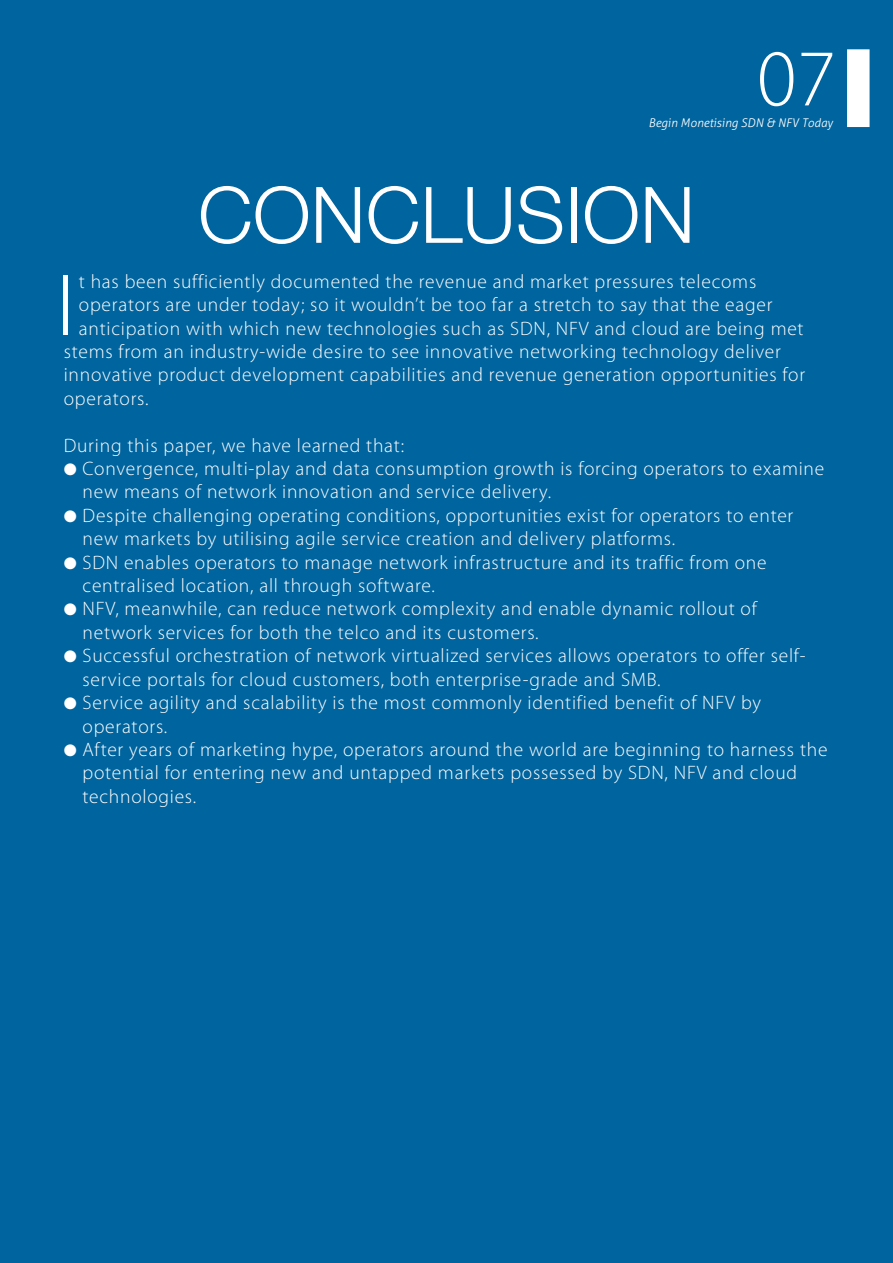
<style>
.page{position:relative;width:893px;height:1263px;background:#00649e}
.page>*{position:absolute;margin:0;border:0;box-sizing:border-box;transform-origin:0 0}
.t1{font:300 88.95px "Myriad Pro";color:#fff}
.t2{font:300 81px "Myriad Pro";color:#fff}
.t3{font:300 78px "Helvetica Neue LT Std";color:#fff}
.t4{font:300 19.5px/23.4px "Myriad Pro";letter-spacing:.04em;color:#fff}
.t5{font:italic 300 12px "Aller";color:#fff}
</style>
<div class="page">
<div style="left:847px;top:49px;width:22px;height:78px;background:#fff"></div>
<h2 class="t2" style="left:757px;top:34px;width:81px">07</h2>
<p class="t5" style="left:648px;top:115px;width:186px">Begin Monetising SDN &amp; NFV Today</p>
<h3 class="t3" style="left:198px;top:167px;width:499px">CONCLUSION</h3>
<h1 class="t1" style="left:57px;top:256px;width:20px">I</h1>
<p class="t4" style="left:79px;top:270px;width:679px">t has been sufficiently documented the revenue and market pressures telecoms</p>
<p class="t4" style="left:79px;top:293px;width:695px">operators are under today; so it wouldn’t be too far a stretch to say that the eager</p>
<p class="t4" style="left:79px;top:317px;width:726px">anticipation with which new technologies such as SDN, NFV and cloud are being met</p>
<p class="t4" style="left:64px;top:340px;width:719px">stems from an industry-wide desire to see innovative networking technology deliver</p>
<p class="t4" style="left:64px;top:364px;width:743px">innovative product development capabilities and revenue generation opportunities for</p>
<p class="t4" style="left:64px;top:387px;width:86px">operators.</p>
<p class="t4" style="left:64px;top:434px;width:342px">During this paper, we have learned that:</p>
<p class="t4" style="left:83px;top:457px;width:743px;text-indent:-19px">● Convergence, multi-play and data consumption growth is forcing operators to examine new means of network innovation and service delivery.</p>
<p class="t4" style="left:83px;top:504px;width:712px;text-indent:-19px">● Despite challenging operating conditions, opportunities exist for operators to enter new markets by utilising agile service creation and delivery platforms.</p>
<p class="t4" style="left:83px;top:551px;width:686px;text-indent:-19px">● SDN enables operators to manage network infrastructure and its traffic from one centralised location, all through software.</p>
<p class="t4" style="left:83px;top:598px;width:676px;text-indent:-19px">● NFV, meanwhile, can reduce network complexity and enable dynamic rollout of network services for both the telco and its customers.</p>
<p class="t4" style="left:83px;top:644px;width:725px;text-indent:-19px">● Successful orchestration of network virtualized services allows operators to offer self&shy;service portals for cloud customers, both enterprise-grade and SMB.</p>
<p class="t4" style="left:83px;top:691px;width:680px;text-indent:-19px">● Service agility and scalability is the most commonly identified benefit of NFV by operators.</p>
<p class="t4" style="left:83px;top:738px;width:746px;text-indent:-19px">● After years of marketing hype, operators around the world are beginning to harness the potential for entering new and untapped markets possessed by SDN, NFV and cloud technologies.</p>
</div>
